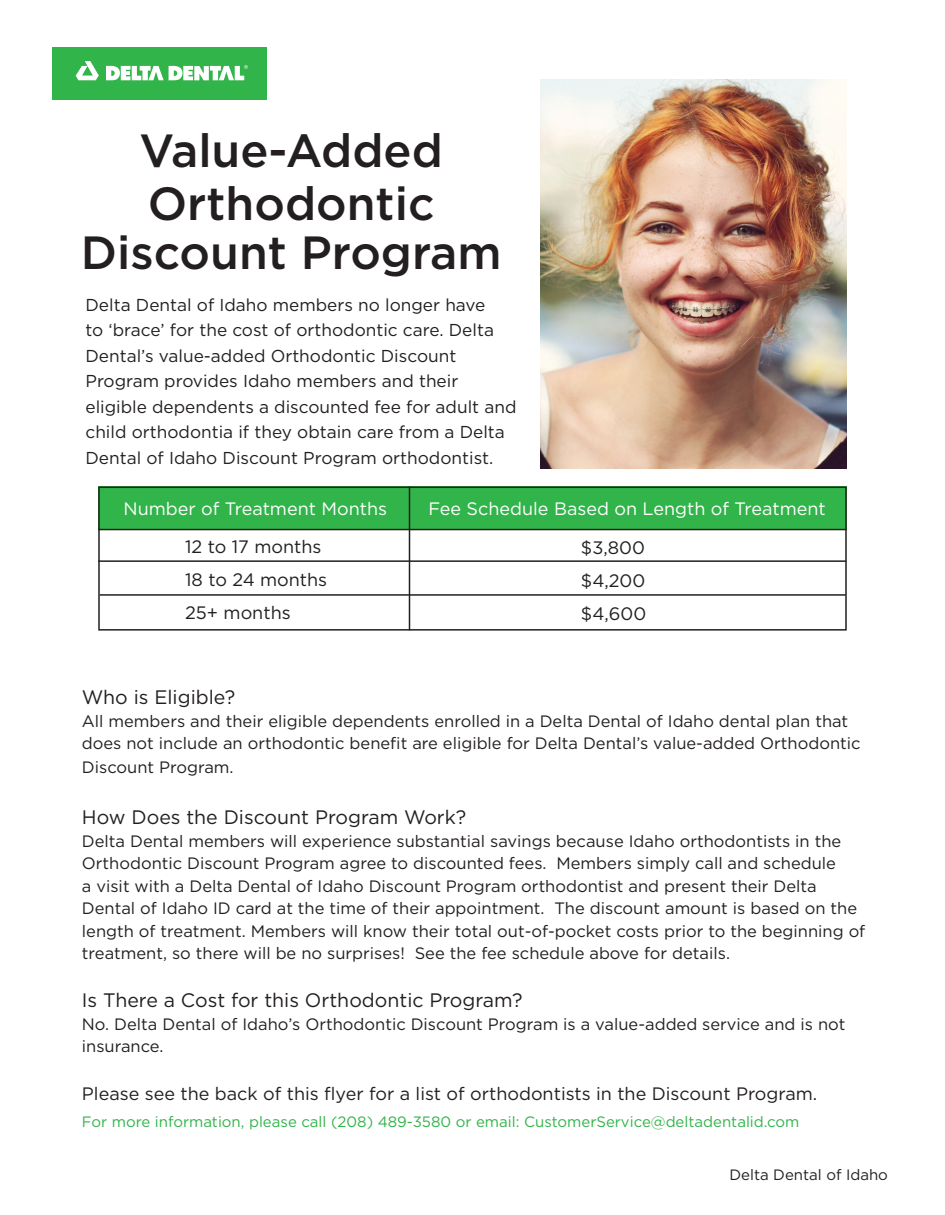
<style>
.page{position:relative;width:945px;height:1215px;background:#fff}
.page>*{position:absolute;margin:0;border:0;box-sizing:border-box;transform-origin:0 0}
.t1{font:500 46.5px/51px "Gotham";color:#231f20;text-align:center}
.t2{font:19.5px "Gotham";color:#231f20}
.t3{font:18px/33px "Gotham";color:#231f20;text-align:justify}
.t4{font:18px "Gotham";color:#fff}
.t5{font:17.25px/25.5px "Gotham";color:#231f20}
.t6{font:16.5px/22.5px "Gotham";color:#231f20}
.t7{font:15px "Gotham";color:#31b44a}
.t8{font:15px "Gotham";color:#231f20}
</style>
<div class="page">
<img style="left:541px;top:79px;width:306px;height:389px">
<div style="left:98px;top:487px;width:748px;height:43px;background:#31b44a"></div>
<div style="left:98px;top:487px;width:749px;height:144px;border:2px solid #231f20"></div>
<hr style="left:98px;top:529px;width:748px;height:1px;background:#231f20">
<hr style="left:409px;top:487px;width:1px;height:143px;background:#231f20">
<hr style="left:98px;top:560px;width:748px;height:2px;background:#231f20">
<hr style="left:100px;top:594px;width:746px;height:2px;background:#231f20">
<div style="left:53px;top:47px;width:214px;height:53px;background:#31b44a"></div>
<svg style="left:75px;top:61px;width:173px;height:20px"></svg>
<h1 class="t1" style="left:81px;top:125px;width:422px">Value-Added<br>Orthodontic<br>Discount Program</h1>
<p class="t5" style="left:86px;top:292px;width:432px">Delta Dental of Idaho members no longer have<br>to ‘brace’ for the cost of orthodontic care. Delta Dental’s value-added Orthodontic Discount Program provides Idaho members and their eligible dependents a discounted fee for adult and child orthodontia if they obtain care from a Delta Dental of Idaho Discount Program orthodontist.</p>
<p class="t4" style="left:124px;top:498px;width:265px">Number of Treatment Months</p>
<p class="t4" style="left:428px;top:498px;width:399px">Fee Schedule Based on Length of Treatment</p>
<p class="t3" style="left:185px;top:529px;width:144px;text-align:left">12 to 17 months<br>18 to 24 months<br>25+ months</p>
<p class="t3" style="left:581px;top:531px;width:67px">$3,800 $4,200 $4,600</p>
<p class="t2" style="left:82px;top:685px;width:155px">Who is Eligible?</p>
<p class="t6" style="left:82px;top:709px;width:780px">All members and their eligible dependents enrolled in a Delta Dental of Idaho dental plan that does not include an orthodontic benefit are eligible for Delta Dental’s value-added Orthodontic</p>
<p class="t6" style="left:82px;top:756px;width:153px">Discount Program.</p>
<p class="t2" style="left:82px;top:805px;width:386px">How Does the Discount Program Work?</p>
<p class="t6" style="left:82px;top:829px;width:785px">Delta Dental members will experience substantial savings because Idaho orthodontists in the Orthodontic Discount Program agree to discounted fees. Members simply call and schedule<br>a visit with a Delta Dental of Idaho Discount Program orthodontist and present their Delta Dental of Idaho ID card at the time of their appointment. The discount amount is based on the length of treatment. Members will know their total out-of-pocket costs prior to the beginning of treatment, so there will be no surprises! See the fee schedule above for details.</p>
<p class="t2" style="left:82px;top:988px;width:442px">Is There a Cost for this Orthodontic Program?</p>
<p class="t6" style="left:82px;top:1012px;width:765px">No. Delta Dental of Idaho’s Orthodontic Discount Program is a value-added service and is not insurance.</p>
<p class="t3" style="left:82px;top:1077px;width:737px">Please see the back of this flyer for a list of orthodontists in the Discount Program.</p>
<p class="t7" style="left:82px;top:1112px;width:719px">For more information, please call (208) 489-3580 or email: CustomerService@deltadentalid.com</p>
<p class="t8" style="left:730px;top:1166px;width:160px">Delta Dental of Idaho</p>
</div>
